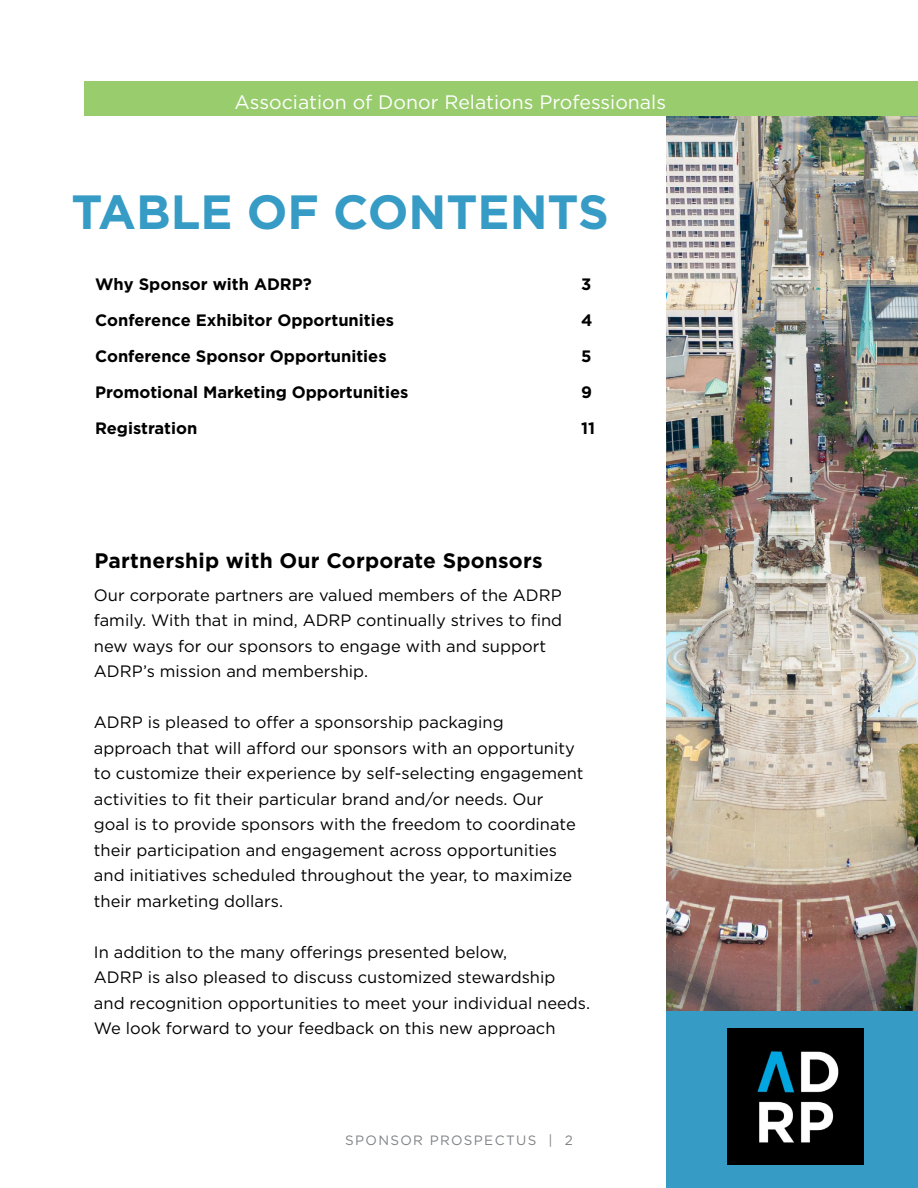
<style>
.page{position:relative;width:918px;height:1188px;background:#fff}
.page>*{position:absolute;margin:0;border:0;box-sizing:border-box;transform-origin:0 0}
.t1{font:700 48px "Gotham";color:#369bc5}
.t2{font:700 21px "Gotham";letter-spacing:.01em;color:#000}
.t3{font:19.5px "Gotham";color:#fff}
.t4{font:16.5px/25.5px "Gotham";color:#000}
.t5{font:700 16.5px "Gotham";color:#000}
.t6{font:13.5px "Gotham";letter-spacing:.1em;color:#808285}
</style>
<div class="page">
<div style="left:666px;top:1009px;width:252px;height:179px;background:#369bc5"></div>
<img style="left:666px;top:116px;width:252px;height:895px">
<div style="left:85px;top:81px;width:833px;height:35px;background:#98cc6c"></div>
<img style="left:727px;top:1028px;width:137px;height:137px">
<p class="t3" style="left:235px;top:89px;width:433px">Association of Donor Relations Professionals</p>
<h1 class="t1" style="left:72px;top:181px;width:539px">TABLE OF CONTENTS</h1>
<p class="t5" style="left:95px;top:274px;width:218px">Why Sponsor with ADRP?</p>
<p class="t5" style="left:581px;top:274px;width:12px">3</p>
<p class="t5" style="left:95px;top:310px;width:301px">Conference Exhibitor Opportunities</p>
<p class="t5" style="left:581px;top:310px;width:13px">4</p>
<p class="t5" style="left:95px;top:346px;width:293px">Conference Sponsor Opportunities</p>
<p class="t5" style="left:581px;top:346px;width:12px">5</p>
<p class="t5" style="left:95px;top:382px;width:315px">Promotional Marketing Opportunities</p>
<p class="t5" style="left:581px;top:382px;width:12px">9</p>
<p class="t5" style="left:95px;top:418px;width:104px">Registration</p>
<p class="t5" style="left:581px;top:418px;width:15px">11</p>
<p class="t2" style="left:94px;top:546px;width:450px">Partnership with Our Corporate Sponsors</p>
<p class="t4" style="left:94px;top:582px;width:470px">Our corporate partners are valued members of the ADRP family. With that in mind, ADRP continually strives to find new ways for our sponsors to engage with and support ADRP’s mission and membership.</p>
<p class="t4" style="left:94px;top:709px;width:491px">ADRP is pleased to offer a sponsorship packaging approach that will afford our sponsors with an opportunity to customize their experience by self-selecting engagement activities to fit their particular brand and/or needs. Our<br>goal is to provide sponsors with the freedom to coordinate their participation and engagement across opportunities and initiatives scheduled throughout the year, to maximize their marketing dollars.</p>
<p class="t4" style="left:94px;top:939px;width:498px">In addition to the many offerings presented below,<br>ADRP is also pleased to discuss customized stewardship and recognition opportunities to meet your individual needs.<br>We look forward to your feedback on this new approach</p>
<p class="t6" style="left:345px;top:1132px;width:229px">SPONSOR PROSPECTUS | 2</p>
</div>
